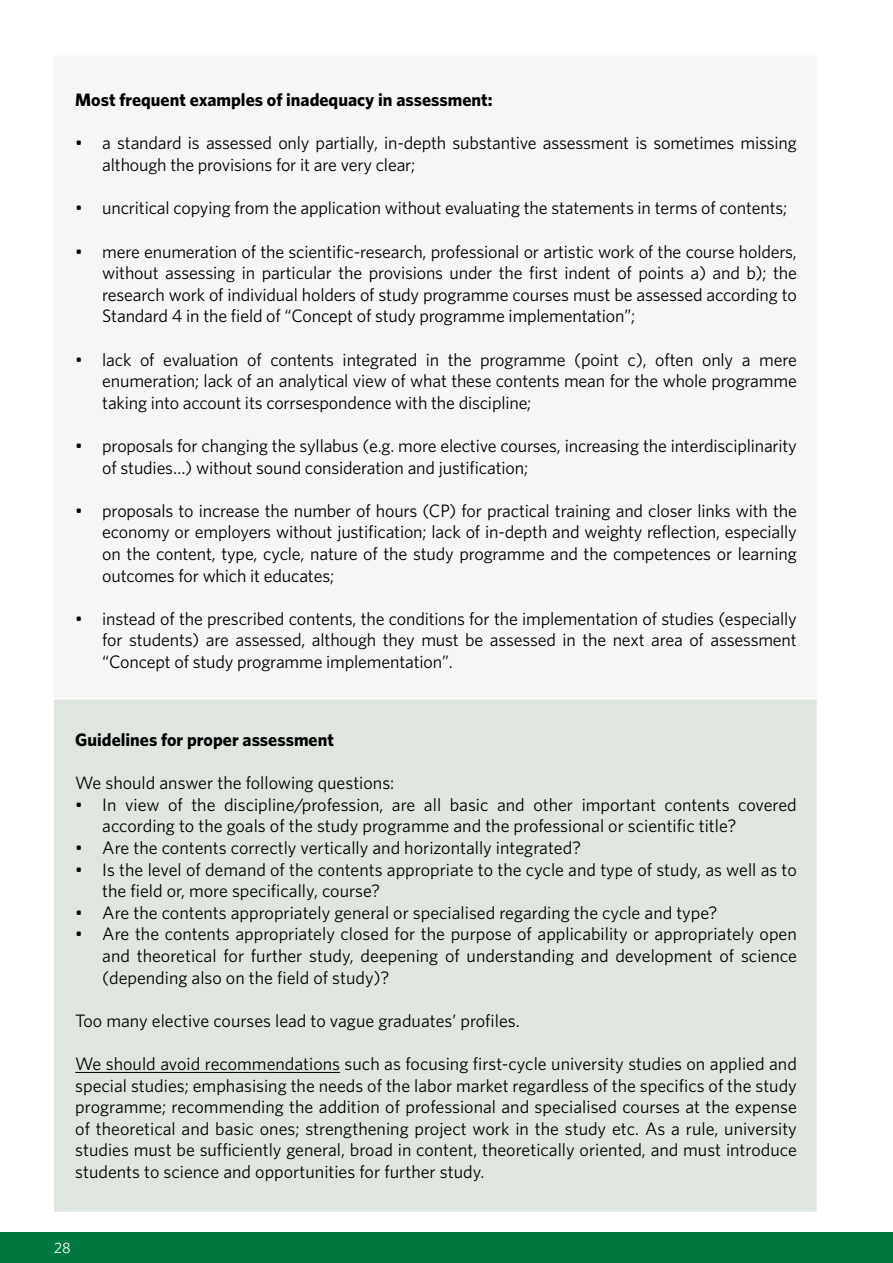
<style>
.page{position:relative;width:893px;height:1263px;background:#fff}
.page>*{position:absolute;margin:0;border:0;box-sizing:border-box;transform-origin:0 0}
.t1{font:18px/21.6px "Whitney";letter-spacing:-.01em;color:#000;text-align:justify}
.t2{font:700 18px "Whitney";color:#000}
.t3{font:15px "Whitney";color:#fff}
</style>
<div class="page">
<div style="left:0;top:1232px;width:893px;height:31px;background:#007940"></div>
<div style="left:54px;top:55px;width:764px;height:644px;background:#f6f6f6"></div>
<div style="left:54px;top:699px;width:764px;height:513px;background:#dfe6df"></div>
<hr style="left:54px;top:54px;width:766px;height:2px;background:#fff">
<hr style="left:54px;top:698px;width:763px;height:1px;background:#fff">
<hr style="left:817px;top:56px;width:3px;height:643px;background:#fff">
<hr style="left:817px;top:699px;width:3px;height:513px;background:#fff">
<hr style="left:75px;top:1072px;width:265px;height:1px;background:#000">
<p class="t2" style="left:75px;top:89px;width:419px">Most frequent examples of inadequacy in assessment:</p>
<p class="t1" style="left:102px;top:132px;width:696px;text-indent:-27px">• a standard is assessed only partially, in-depth substantive assessment is sometimes missing although the provisions for it are very clear;</p>
<p class="t1" style="left:75px;top:197px;width:713px">• uncritical copying from the application without evaluating the statements in terms of contents;</p>
<p class="t1" style="left:102px;top:240px;width:696px;text-indent:-27px">• mere enumeration of the scientific-research, professional or artistic work of the course holders, without assessing in particular the provisions under the first indent of points a) and b); the research work of individual holders of study programme courses must be assessed according to Standard 4 in the field of “Concept of study programme implementation”;</p>
<p class="t1" style="left:102px;top:348px;width:696px;text-indent:-27px">• lack of evaluation of contents integrated in the programme (point c), often only a mere enumeration; lack of an analytical view of what these contents mean for the whole programme taking into account its corrsespondence with the discipline;</p>
<p class="t1" style="left:102px;top:434px;width:696px;text-indent:-27px">• proposals for changing the syllabus (e.g. more elective courses, increasing the interdisciplinarity of studies…) without sound consideration and justification;</p>
<p class="t1" style="left:102px;top:499px;width:696px;text-indent:-27px">• proposals to increase the number of hours (CP) for practical training and closer links with the economy or employers without justification; lack of in-depth and weighty reflection, especially on the content, type, cycle, nature of the study programme and the competences or learning outcomes for which it educates;</p>
<p class="t1" style="left:102px;top:607px;width:696px;text-indent:-27px">• instead of the prescribed contents, the conditions for the implementation of studies (especially for students) are assessed, although they must be assessed in the next area of assessment “Concept of study programme implementation”.</p>
<p class="t2" style="left:75px;top:729px;width:260px">Guidelines for proper assessment</p>
<p class="t1" style="left:75px;top:772px;width:321px">We should answer the following questions:</p>
<p class="t1" style="left:102px;top:793px;width:696px;text-indent:-27px">• In view of the discipline/profession, are all basic and other important contents covered according to the goals of the study programme and the professional or scientific title?</p>
<p class="t1" style="left:75px;top:836px;width:507px">• Are the contents correctly vertically and horizontally integrated?</p>
<p class="t1" style="left:102px;top:858px;width:696px;text-indent:-27px">• Is the level of demand of the contents appropriate to the cycle and type of study, as well as to the field or, more specifically, course?</p>
<p class="t1" style="left:75px;top:901px;width:644px">• Are the contents appropriately general or specialised regarding the cycle and type?</p>
<p class="t1" style="left:102px;top:923px;width:696px;text-indent:-27px">• Are the contents appropriately closed for the purpose of applicability or appropriately open and theoretical for further study, deepening of understanding and development of science (depending also on the field of study)?</p>
<p class="t1" style="left:75px;top:1009px;width:446px">Too many elective courses lead to vague graduates’ profiles.</p>
<p class="t1" style="left:75px;top:1052px;width:723px">We should avoid recommendations such as focusing first-cycle university studies on applied and special studies; emphasising the needs of the labor market regardless of the specifics of the study programme; recommending the addition of professional and specialised courses at the expense of theoretical and basic ones; strengthening project work in the study etc. As a rule, university studies must be sufficiently general, broad in content, theoretically oriented, and must introduce students to science and opportunities for further study.</p>
<p class="t3" style="left:54px;top:1239px;width:18px">28</p>
</div>
